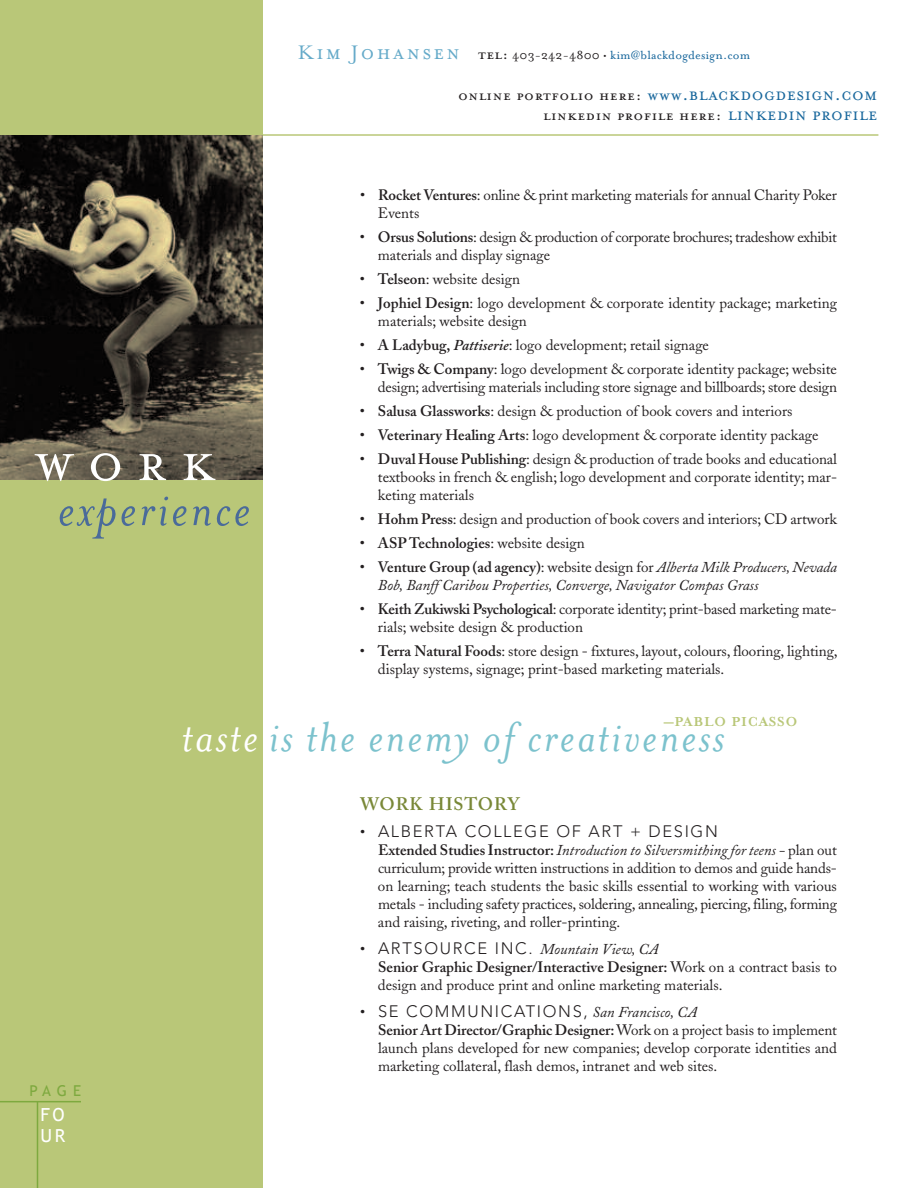
<style>
.page{position:relative;width:918px;height:1188px;background:#fff}
.page>*{position:absolute;margin:0;border:0;box-sizing:border-box;transform-origin:0 0}
.t1{font:60px "Mrs Eaves Small Caps";color:#fff}
.t2{font:italic 54px "Mrs Eaves";letter-spacing:.05em;color:#4a6b9a}
.t3{font:italic 48px "Mrs Eaves";letter-spacing:.05em;color:#7cc2cd}
.t4{font:19.5px/19.5px "Mrs Eaves Petite Caps";letter-spacing:.025em;color:#231f20;text-align:right}
.t5{font:600 18px "Adobe Caslon";letter-spacing:.05em;color:#798837}
.t6{font:18px/21.6px "Trebuchet MS";color:#fff}
.t7{font:300 16.5px "Avenir";letter-spacing:.1em;color:#231f20}
.t8{font:15px/18px "Adobe Caslon";color:#231f20}
.t9{font:italic 15px/18px "Adobe Caslon";color:#231f20}
.t10{font:15px/18px "Adobe Caslon";letter-spacing:-.02em;color:#231f20}
.t11{font:700 15px "Mrs Eaves";letter-spacing:.05em;color:#b9c778}
.t12{font:15px "Trebuchet MS";color:#7ea93f}
.t13{font:13.5px "Mrs Eaves Roman";letter-spacing:.01em;color:#18679c}
.s1{font-family:"Mrs Eaves Small Caps";font-size:22.5px;color:#65aac9}
.s2{font-family:"Mrs Eaves Petite Caps";font-size:19.5px;color:#231f20}
.s3{color:#231f20}
.s4{color:#18679c}
.s5{font-family:"Mrs Eaves Small Caps";color:#18679c}
.s6{font-weight:600}
.s7{font-weight:600;font-style:italic}
.s8{font-style:normal}
.s9{font-weight:600;font-style:normal}
.s10{color:#fff}
.s11{font-family:"Adobe Caslon";font-weight:400;font-size:15px}
.s12{font-style:italic}
.s13{font-family:"Avenir";font-weight:300;font-size:16.5px}
.s14{font-family:"Adobe Caslon";font-weight:400;font-style:italic;font-size:15px}
</style>
<div class="page">
<div style="left:0;top:0;width:262px;height:1188px;background:#b9c778"></div>
<hr style="left:37px;top:1102px;width:1px;height:86px;background:#7ea93f">
<hr style="left:0;top:1101px;width:81px;height:1px;background:#7ea93f">
<hr style="left:1px;top:134px;width:877px;height:2px;background:#b9c778">
<img style="left:0;top:135px;width:262px;height:345px">
<h1 class="t1" style="left:34px;top:424px;width:182px">work</h1>
<h2 class="t2" style="left:58px;top:475px;width:194px">experience</h2>
<p class="t13" style="left:298px;top:46px;width:454px"><span class="s1">Kim Johansen</span> <span class="s2">tel:</span> <span class="s3">403-242-4800 •</span> kim@blackdogdesign.com</p>
<h3 class="t4" style="left:458px;top:84px;width:421px">online portfolio here: <span class="s4">www</span><span class="s5">.blackdogdesign.com </span>linkedin profile here: <span class="s5">linkedin profile</span></h3>
<p class="t8" style="left:378px;top:188px;width:461px;text-indent:-18px">• <span class="s6">Rocket Ventures</span>: online &amp; print marketing materials for annual Charity Poker<br>Events</p>
<p class="t10" style="left:378px;top:230px;width:461px;text-indent:-18px">• <span class="s6">Orsus Solutions</span>: design &amp; production of corporate brochures; tradeshow exhibit materials and display signage</p>
<p class="t8" style="left:360px;top:272px;width:162px">• <span class="s6">Telseon</span>: website design</p>
<p class="t8" style="left:378px;top:296px;width:461px;text-indent:-18px">• <span class="s6">Jophiel Design</span>: logo development &amp; corporate identity package; marketing materials; website design</p>
<p class="t8" style="left:360px;top:338px;width:351px">• <span class="s6">A Ladybug,</span> <span class="s7">Pattiserie</span>: logo development; retail signage</p>
<p class="t8" style="left:360px;top:362px;width:479px;text-align:right">• <span class="s6">Twigs &amp; Company</span>: logo development &amp; corporate identity package; website design; advertising materials including store signage and billboards; store design</p>
<p class="t8" style="left:360px;top:404px;width:434px">• <span class="s6">Salusa Glassworks</span>: design &amp; production of book covers and interiors</p>
<p class="t8" style="left:360px;top:428px;width:460px">• <span class="s6">Veterinary Healing Arts</span>: logo development &amp; corporate identity package</p>
<p class="t8" style="left:378px;top:452px;width:461px;text-align:justify;text-indent:-18px">• <span class="s6">Duval House Publishing</span>: design &amp; production of trade books and educational textbooks in french &amp; english; logo development and corporate identity; mar&shy;keting materials</p>
<p class="t8" style="left:360px;top:512px;width:479px">• <span class="s6">Hohm Press</span>: design and production of book covers and interiors; CD artwork</p>
<p class="t8" style="left:360px;top:536px;width:226px">• <span class="s6">ASP Technologies</span>: website design</p>
<p class="t9" style="left:378px;top:560px;width:461px;text-indent:-18px"><span class="s8">•</span> <span class="s9">Venture Group (ad agency)</span><span class="s8">: website design for</span> Alberta Milk Producers, Nevada<br>Bob, Banff Caribou Properties, Converge, Navigator Compas Grass</p>
<p class="t8" style="left:378px;top:602px;width:461px;text-indent:-18px">• <span class="s6">Keith Zukiwski Psychological</span>: corporate identity; print-based marketing mate&shy;rials; website design &amp; production</p>
<p class="t8" style="left:378px;top:644px;width:461px;text-indent:-18px">• <span class="s6">Terra Natural Foods</span>: store design - fixtures, layout, colours, flooring, lighting, display systems, signage; print-based marketing materials.</p>
<p class="t11" style="left:664px;top:712px;width:135px">—PABLO PICASSO</p>
<h3 class="t3" style="left:182px;top:706px;width:544px"><span class="s10">taste</span> is the enemy of creativeness</h3>
<p class="t12" style="left:29px;top:1082px;width:53px">PAGE</p>
<p class="t6" style="left:40px;top:1104px;width:26px">FO<br>UR</p>
<p class="t5" style="left:360px;top:797px;width:161px">WORK HISTORY</p>
<p class="t7" style="left:360px;top:824px;width:359px"><span class="s11">•</span> ALBERTA COLLEGE OF ART + DESIGN</p>
<p class="t8" style="left:378px;top:843px;width:461px;text-align:justify"><span class="s6">Extended Studies Instructor:</span><span class="s12">Introduction to Silversmithing for teens -</span> plan out curriculum; provide written instructions in addition to demos and guide hands&shy;on learning; teach students the basic skills essential to working with various metals - including safety practices, soldering, annealing, piercing, filing, forming and raising, riveting, and roller-printing.</p>
<p class="t8" style="left:378px;top:942px;width:460px;text-indent:-18px">• <span class="s13">ARTSOURCE INC.</span> <span class="s12">Mountain View,CA<br></span><span class="s6">Senior Graphic Designer/Interactive Designer:</span> Work on a contract basis to design and produce print and online marketing materials.</p>
<p class="t7" style="left:360px;top:1004px;width:339px"><span class="s11">•</span> SE COMMUNICATIONS, <span class="s14">San Francisco,CA</span></p>
<p class="t8" style="left:378px;top:1023px;width:461px;text-align:justify"><span class="s6">Senior Art Director/Graphic Designer:</span>Work on a project basis to implement launch plans developed for new companies; develop corporate identities and marketing collateral, flash demos, intranet and web sites.</p>
</div>
